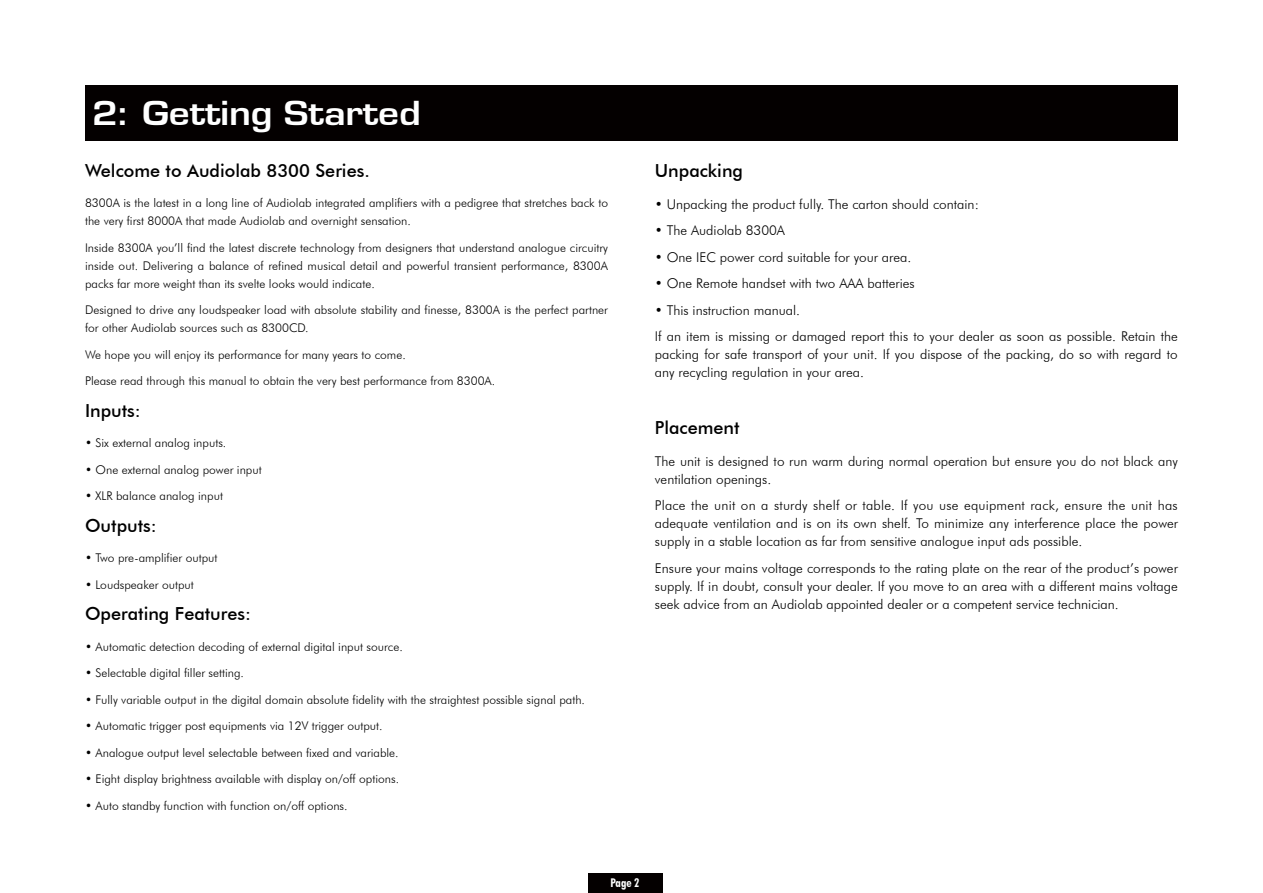
<style>
.page{position:relative;width:1263px;height:893px;background:#fff}
.page>*{position:absolute;margin:0;border:0;box-sizing:border-box;transform-origin:0 0}
.t1{font:36px "Eurostile Ext Bo";letter-spacing:-.005em;color:#fff}
.t2{font:500 18px "Futura BT";color:#000}
.t3{font:300 13.5px/18px "Futura BT";color:#000}
.t4{font:300 12px/18px "Futura BT";color:#000}
.t5{font:700 condensed 12px "Futura BT";color:#fff}
</style>
<div class="page">
<div style="left:588px;top:873px;width:74px;height:20px;background:#040000"></div>
<div style="left:85px;top:85px;width:1093px;height:55px;background:#040000"></div>
<h1 class="t1" style="left:92px;top:98px;width:330px">2: Getting Started</h1>
<h2 class="t2" style="left:85px;top:160px;width:286px">Welcome to Audiolab 8300 Series.</h2>
<p class="t4" style="left:85px;top:194px;width:524px">8300A is the latest in a long line of Audiolab integrated amplifiers with a pedigree that stretches back to the very first 8000A that made Audiolab and overnight sensation.</p>
<p class="t4" style="left:85px;top:238px;width:525px;text-align:justify">Inside 8300A you’ll find the latest discrete technology from designers that understand analogue circuitry inside out. Delivering a balance of refined musical detail and powerful transient performance, 8300A packs far more weight than its svelte looks would indicate.</p>
<p class="t4" style="left:85px;top:301px;width:524px">Designed to drive any loudspeaker load with absolute stability and finesse, 8300A is the perfect partner for other Audiolab sources such as 8300CD.</p>
<p class="t4" style="left:85px;top:345px;width:322px">We hope you will enjoy its performance for many years to come.</p>
<p class="t4" style="left:85px;top:372px;width:412px">Please read through this manual to obtain the very best performance from 8300A.</p>
<h2 class="t2" style="left:85px;top:400px;width:57px">Inputs:</h2>
<p class="t4" style="left:85px;top:434px;width:143px">• Six external analog inputs.</p>
<p class="t4" style="left:85px;top:460px;width:178px">• One external analog power input</p>
<p class="t4" style="left:85px;top:487px;width:139px">• XLR balance analog input</p>
<h2 class="t2" style="left:85px;top:515px;width:73px">Outputs:</h2>
<p class="t4" style="left:85px;top:549px;width:134px">• Two pre-amplifier output</p>
<p class="t4" style="left:85px;top:575px;width:110px">• Loudspeaker output</p>
<h2 class="t2" style="left:85px;top:603px;width:168px">Operating Features:</h2>
<p class="t4" style="left:85px;top:637px;width:319px">• Automatic detection decoding of external digital input source.</p>
<p class="t4" style="left:85px;top:664px;width:160px">• Selectable digital filler setting.</p>
<p class="t4" style="left:85px;top:690px;width:502px">• Fully variable output in the digital domain absolute fidelity with the straightest possible signal path.</p>
<p class="t4" style="left:85px;top:717px;width:299px">• Automatic trigger post equipments via 12V trigger output.</p>
<p class="t4" style="left:85px;top:743px;width:315px">• Analogue output level selectable between fixed and variable.</p>
<p class="t4" style="left:85px;top:770px;width:316px">• Eight display brightness available with display on/off options.</p>
<p class="t4" style="left:85px;top:796px;width:264px">• Auto standby function with function on/off options.</p>
<h2 class="t2" style="left:655px;top:160px;width:90px">Unpacking</h2>
<p class="t3" style="left:655px;top:195px;width:325px">• Unpacking the product fully. The carton should contain:</p>
<p class="t3" style="left:655px;top:221px;width:132px">• The Audiolab 8300A</p>
<p class="t3" style="left:655px;top:248px;width:258px">• One IEC power cord suitable for your area.</p>
<p class="t3" style="left:655px;top:274px;width:261px">• One Remote handset with two AAA batteries</p>
<p class="t3" style="left:655px;top:296px;width:524px;line-height:26.5px">• This instruction manual.<br>If an item is missing or damaged report this to your dealer as soon as possible. Retain the</p>
<p class="t3" style="left:655px;top:345px;width:524px">packing for safe transport of your unit. If you dispose of the packing, do so with regard to any recycling regulation in your area.</p>
<h2 class="t2" style="left:655px;top:417px;width:86px">Placement</h2>
<p class="t3" style="left:655px;top:452px;width:524px">The unit is designed to run warm during normal operation but ensure you do not black any ventilation openings.</p>
<p class="t3" style="left:655px;top:496px;width:525px;text-align:justify">Place the unit on a sturdy shelf or table. If you use equipment rack, ensure the unit has adequate ventilation and is on its own shelf. To minimize any interference place the power supply in a stable location as far from sensitive analogue input ads possible.</p>
<p class="t3" style="left:655px;top:559px;width:524px;text-align:justify">Ensure your mains voltage corresponds to the rating plate on the rear of the product’s power supply. If in doubt, consult your dealer. If you move to an area with a different mains voltage seek advice from an Audiolab appointed dealer or a competent service technician.</p>
<p class="t5" style="left:611px;top:876px;width:30px">Page 2</p>
</div>
